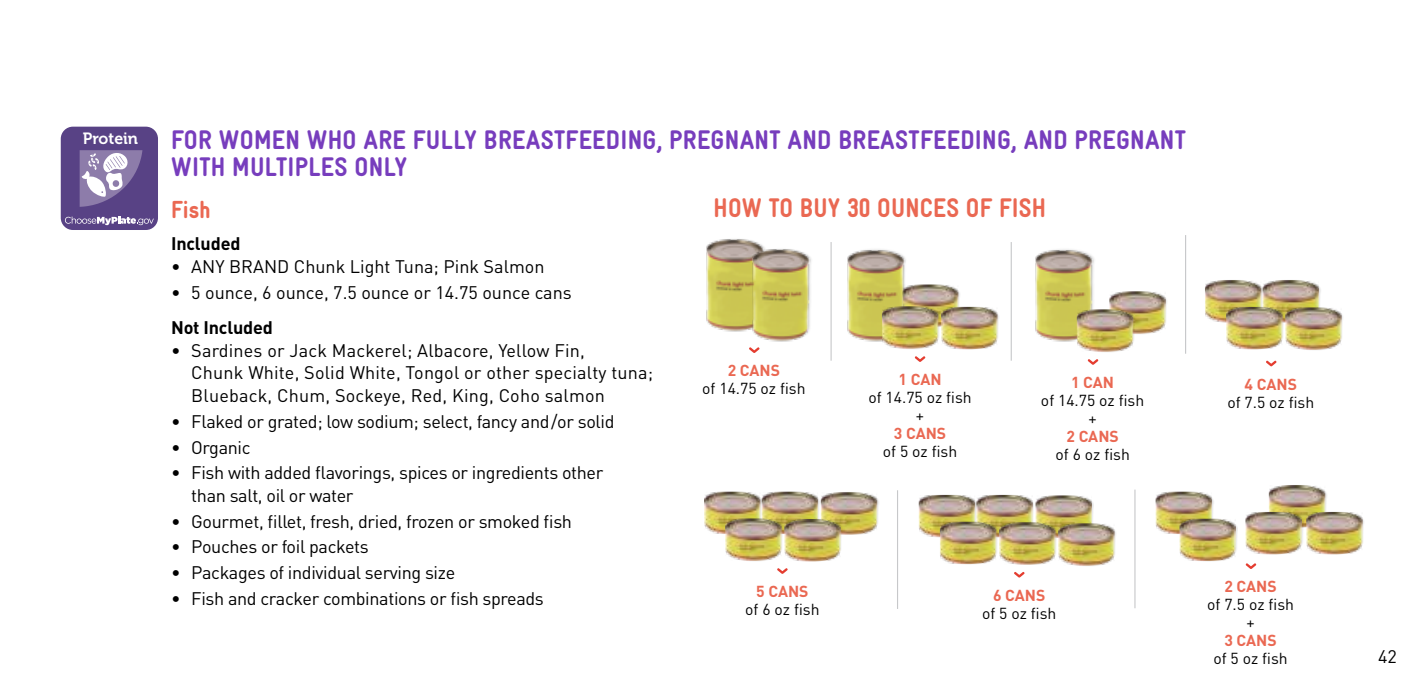
<style>
.page{position:relative;width:1418px;height:689px;background:#fff}
.page>*{position:absolute;margin:0;border:0;box-sizing:border-box;transform-origin:0 0}
.t1{font:900 27px/27px "Gravur Condensed";letter-spacing:.01em;color:#773dbd}
.t2{font:900 27px "Gravur Condensed";letter-spacing:.01em;color:#ea6852}
.t3{font:900 24.75px "Gravur Condensed";color:#ea6852}
.t4{font:18px/22.5px "DIN";letter-spacing:-.02em;color:#000}
.t5{font:18px/22.5px "DIN";letter-spacing:.01em;color:#000}
.t6{font:18px "DIN";color:#000}
.t7{font:700 18px "DIN";letter-spacing:-.01em;color:#000}
.t8{font:16.2px "Museo 700";color:#fff}
.t9{font:15.75px/18px "DIN";color:#000;text-align:center}
.t10{font:700 15.75px "DIN";color:#ea6852}
</style>
<div class="page">
<img style="left:704px;top:491px;width:58px;height:43px">
<div style="left:762px;top:491px;width:58px;height:43px;background:#000;opacity:.1"></div>
<div style="left:821px;top:491px;width:58px;height:44px;background:#000;opacity:.1"></div>
<img style="left:821px;top:492px;width:56px;height:42px">
<div style="left:725px;top:517px;width:59px;height:44px;background:#000;opacity:.1"></div>
<img style="left:725px;top:518px;width:56px;height:42px">
<div style="left:784px;top:518px;width:59px;height:44px;background:#000;opacity:.1"></div>
<img style="left:784px;top:519px;width:57px;height:42px">
<div style="left:1109px;top:290px;width:59px;height:44px;background:#000;opacity:.1"></div>
<img style="left:1109px;top:291px;width:56px;height:42px">
<img style="left:917px;top:284px;width:41px;height:43px">
<hr style="left:897px;top:490px;width:1px;height:119px;background:#c7c8ca">
<hr style="left:830px;top:242px;width:1px;height:118px;background:#c7c8ca">
<svg style="left:749px;top:347px;width:10px;height:6px"></svg>
<svg style="left:915px;top:356px;width:10px;height:6px"></svg>
<img style="left:847px;top:249px;width:70px;height:93px">
<div style="left:882px;top:305px;width:58px;height:44px;background:#000;opacity:.1"></div>
<img style="left:882px;top:306px;width:56px;height:42px">
<img style="left:706px;top:239px;width:37px;height:93px">
<img style="left:743px;top:239px;width:68px;height:103px">
<svg style="left:1014px;top:572px;width:10px;height:5px"></svg>
<img style="left:1035px;top:249px;width:59px;height:93px">
<svg style="left:1087px;top:359px;width:11px;height:6px"></svg>
<svg style="left:777px;top:568px;width:10px;height:5px"></svg>
<hr style="left:1010px;top:242px;width:1px;height:118px;background:#c7c8ca">
<div style="left:941px;top:306px;width:58px;height:44px;background:#000;opacity:.1"></div>
<img style="left:941px;top:307px;width:56px;height:42px">
<div style="left:1077px;top:308px;width:58px;height:44px;background:#000;opacity:.1"></div>
<img style="left:1076px;top:309px;width:57px;height:42px">
<div style="left:919px;top:494px;width:58px;height:44px;background:#000;opacity:.1"></div>
<img style="left:918px;top:495px;width:58px;height:42px">
<div style="left:976px;top:494px;width:59px;height:44px;background:#000;opacity:.1"></div>
<div style="left:1035px;top:494px;width:59px;height:44px;background:#000;opacity:.1"></div>
<img style="left:1035px;top:495px;width:57px;height:42px">
<div style="left:940px;top:521px;width:58px;height:43px;background:#000;opacity:.1"></div>
<img style="left:940px;top:521px;width:56px;height:43px">
<div style="left:999px;top:521px;width:58px;height:44px;background:#000;opacity:.1"></div>
<img style="left:999px;top:522px;width:56px;height:42px">
<div style="left:1058px;top:522px;width:58px;height:44px;background:#000;opacity:.1"></div>
<img style="left:1058px;top:523px;width:56px;height:42px">
<div style="left:61px;top:127px;width:97px;height:103px;background:#584285;border-radius:12px"></div>
<svg style="left:80px;top:150px;width:62px;height:57px"></svg>
<svg style="left:65px;top:216px;width:89px;height:9px"></svg>
<div style="left:1205px;top:279px;width:58px;height:44px;background:#000;opacity:.1"></div>
<img style="left:1205px;top:280px;width:57px;height:42px">
<div style="left:1262px;top:279px;width:59px;height:44px;background:#000;opacity:.1"></div>
<div style="left:1226px;top:306px;width:58px;height:44px;background:#000;opacity:.1"></div>
<img style="left:1226px;top:307px;width:56px;height:42px">
<div style="left:1285px;top:307px;width:58px;height:43px;background:#000;opacity:.1"></div>
<img style="left:1285px;top:307px;width:56px;height:43px">
<svg style="left:1266px;top:360px;width:10px;height:6px"></svg>
<hr style="left:1185px;top:235px;width:1px;height:118px;background:#c7c8ca">
<div style="left:1155px;top:491px;width:59px;height:43px;background:#000;opacity:.1"></div>
<img style="left:1155px;top:491px;width:57px;height:43px">
<div style="left:1179px;top:518px;width:59px;height:43px;background:#000;opacity:.1"></div>
<img style="left:1179px;top:518px;width:57px;height:43px">
<div style="left:1269px;top:484px;width:58px;height:44px;background:#000;opacity:.1"></div>
<img style="left:1268px;top:485px;width:57px;height:42px">
<div style="left:1306px;top:511px;width:58px;height:44px;background:#000;opacity:.1"></div>
<img style="left:1306px;top:512px;width:56px;height:42px">
<div style="left:1245px;top:511px;width:59px;height:44px;background:#000;opacity:.1"></div>
<img style="left:1245px;top:512px;width:57px;height:42px">
<hr style="left:1134px;top:489px;width:1px;height:119px;background:#c7c8ca">
<svg style="left:1245px;top:563px;width:11px;height:6px"></svg>
<p class="t8" style="left:83px;top:129px;width:57px">Protein</p>
<h1 class="t1" style="left:171px;top:127px;width:1016px">FOR WOMEN WHO ARE FULLY BREASTFEEDING, PREGNANT AND BREASTFEEDING, AND PREGNANT<br>WITH MULTIPLES ONLY</h1>
<h1 class="t2" style="left:713px;top:193px;width:334px">HOW TO BUY 30 OUNCES OF FISH</h1>
<h2 class="t3" style="left:171px;top:195px;width:41px">Fish</h2>
<p class="t7" style="left:171px;top:232px;width:71px">Included</p>
<p class="t6" style="left:171px;top:255px;width:375px">• ANY BRAND Chunk Light Tuna; Pink Salmon</p>
<p class="t6" style="left:171px;top:281px;width:402px">• 5 ounce, 6 ounce, 7.5 ounce or 14.75 ounce cans</p>
<p class="t7" style="left:171px;top:316px;width:103px">Not Included</p>
<p class="t5" style="left:191px;top:339px;width:463px;text-indent:-20px">• Sardines or Jack Mackerel; Albacore, Yellow Fin,<br>Chunk White, Solid White, Tongol or other specialty tuna;<br>Blueback, Chum, Sockeye, Red, King, Coho salmon</p>
<p class="t4" style="left:171px;top:409px;width:445px">• Flaked or grated; low sodium; select, fancy and/or solid</p>
<p class="t4" style="left:171px;top:435px;width:81px">• Organic</p>
<p class="t4" style="left:191px;top:461px;width:413px;text-indent:-20px">• Fish with added flavorings, spices or ingredients other than salt, oil or water</p>
<p class="t4" style="left:171px;top:509px;width:402px">• Gourmet, fillet, fresh, dried, frozen or smoked fish</p>
<p class="t4" style="left:171px;top:535px;width:199px">• Pouches or foil packets</p>
<p class="t4" style="left:171px;top:561px;width:286px">• Packages of individual serving size</p>
<p class="t4" style="left:171px;top:586px;width:374px">• Fish and cracker combinations or fish spreads</p>
<p class="t10" style="left:727px;top:360px;width:54px">2 CANS</p>
<p class="t9" style="left:702px;top:379px;width:105px">of 14.75 oz fish</p>
<p class="t10" style="left:898px;top:369px;width:45px">1 CAN</p>
<p class="t9" style="left:868px;top:388px;width:105px">of 14.75 oz fish +</p>
<p class="t10" style="left:894px;top:423px;width:54px">3 CANS</p>
<p class="t9" style="left:883px;top:442px;width:76px">of 5 oz fish</p>
<p class="t10" style="left:1071px;top:372px;width:45px">1 CAN</p>
<p class="t9" style="left:1041px;top:391px;width:105px">of 14.75 oz fish +</p>
<p class="t10" style="left:1066px;top:426px;width:54px">2 CANS</p>
<p class="t9" style="left:1055px;top:445px;width:76px">of 6 oz fish</p>
<p class="t10" style="left:756px;top:581px;width:54px">5 CANS</p>
<p class="t9" style="left:745px;top:600px;width:76px">of 6 oz fish</p>
<p class="t10" style="left:993px;top:585px;width:54px">6 CANS</p>
<p class="t9" style="left:982px;top:604px;width:76px">of 5 oz fish</p>
<p class="t10" style="left:1244px;top:373px;width:54px">4 CANS</p>
<p class="t9" style="left:1227px;top:392px;width:88px">of 7.5 oz fish</p>
<p class="t10" style="left:1224px;top:576px;width:54px">2 CANS</p>
<p class="t9" style="left:1207px;top:595px;width:88px">of 7.5 oz fish +</p>
<p class="t10" style="left:1224px;top:630px;width:54px">3 CANS</p>
<p class="t9" style="left:1213px;top:649px;width:76px">of 5 oz fish</p>
<p class="t4" style="left:1378px;top:645px;width:20px">42</p>
</div>
